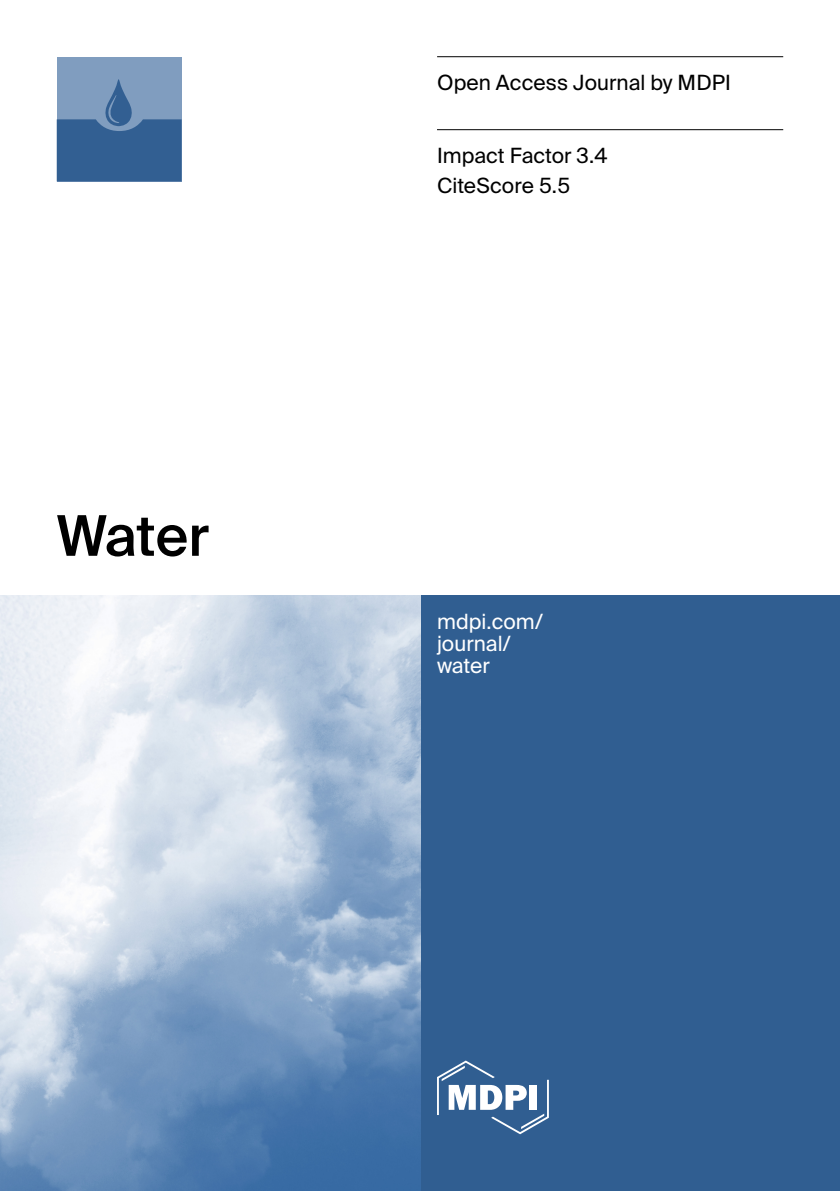
<style>
.page{position:relative;width:840px;height:1191px;background:#fff}
.page>*{position:absolute;margin:0;border:0;box-sizing:border-box;transform-origin:0 0}
.t1{font:500 56px "Suisse Intl";color:#000}
.t2{font:21px/30px "Suisse Intl";color:#000}
.t3{font:21px/22px "Suisse Intl";color:#fff}
</style>
<div class="page">
<div style="left:420px;top:595px;width:419px;height:596px;background:#305e91"></div>
<img style="left:1px;top:595px;width:419px;height:596px">
<div style="left:57px;top:57px;width:124px;height:124px;background:#809dbf"></div>
<svg style="left:57px;top:79px;width:124px;height:102px"></svg>
<svg style="left:437px;top:1060px;width:111px;height:74px"></svg>
<hr style="left:437px;top:56px;width:345px;height:1px;background:#000">
<hr style="left:0;top:595px;width:1px;height:596px;background:#f4f6f3">
<hr style="left:437px;top:129px;width:345px;height:1px;background:#000">
<h1 class="t1" style="left:57px;top:504px;width:154px">Water</h1>
<p class="t2" style="left:437px;top:68px;width:295px">Open Access Journal by MDPI</p>
<p class="t2" style="left:437px;top:141px;width:172px">Impact Factor 3.4<br>CiteScore 5.5</p>
<p class="t3" style="left:437px;top:610px;width:108px">mdpi.com/ journal/ water</p>
</div>
